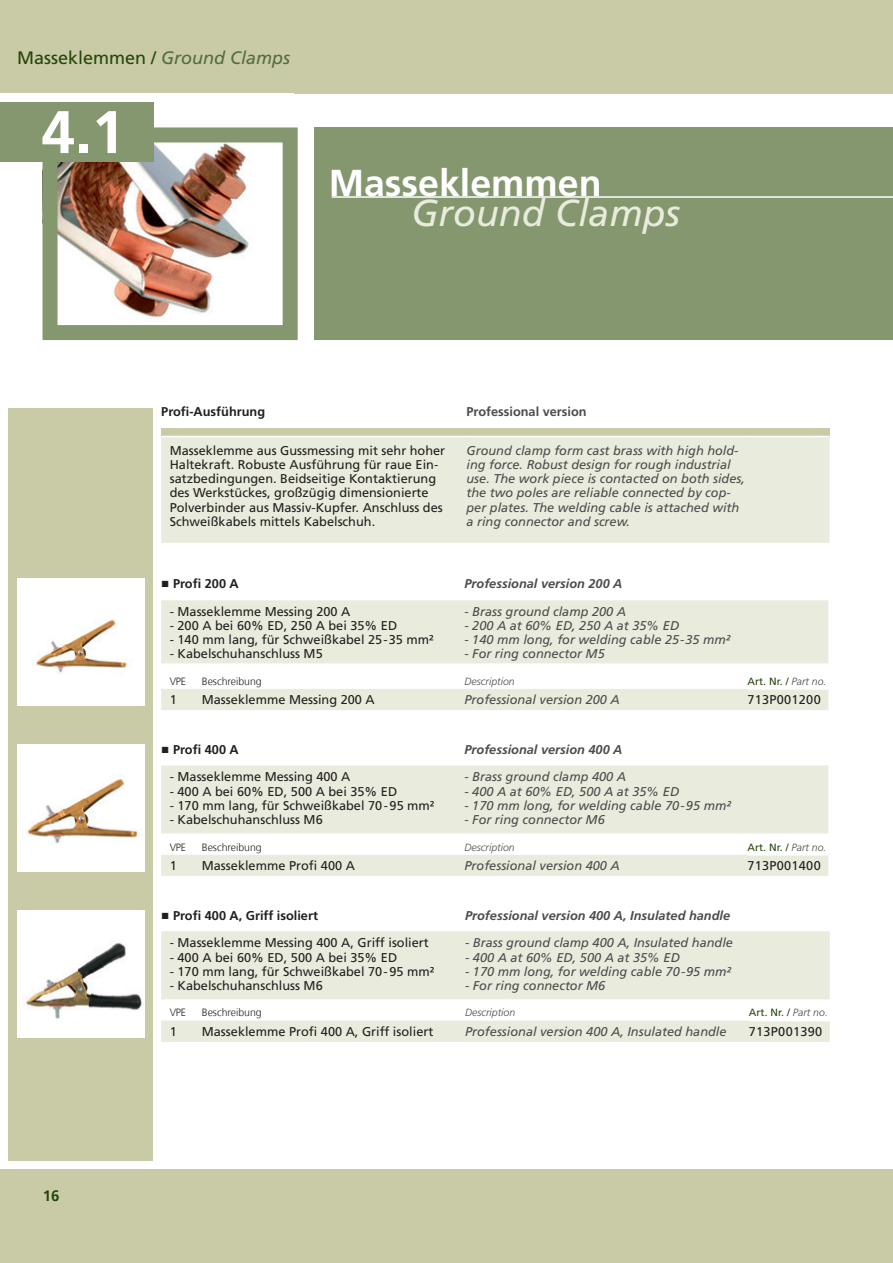
<style>
.page{position:relative;width:893px;height:1263px;background:#fff}
.page>*{position:absolute;margin:0;border:0;box-sizing:border-box;transform-origin:0 0}
.t1{font:700 60px "Frutiger LT Std";color:#fff}
.t2{font:700 37.5px "Frutiger LT Std";color:#fff}
.t3{font:italic 37.5px "Frutiger LT Std";color:#e9ebdc}
.t4{font:18px "Frutiger LT Std";color:#26460a}
.t5{font:700 15px "Frutiger";color:#26460a}
.t6{font:12.75px/14.2px "Frutiger LT Std";color:#231f20}
.t7{font:italic 12.75px/14.2px "Frutiger LT Std";color:#4b4c4d}
.t8{font:italic 700 12.75px "Frutiger LT Std";color:#4b4c4d}
.t9{font:700 12.75px "Frutiger LT Std";color:#231f20}
.t10{font:12.75px "Frutiger LT Std";letter-spacing:.02em;color:#231f20}
.t11{font:700 12.75px "Frutiger LT Std";color:#4b4c4d}
.t12{font:300 10.5px "Frutiger";color:#231f20}
.t13{font:10.5px "Frutiger LT Std";color:#26460a}
.t14{font:italic 300 10.5px "Frutiger LT Std";color:#4b4c4d}
.s1{font-style:italic;color:#556d3d}
.s2{font-family:"Times New Roman";font-weight:400;font-size:13.5px}
.s3{font-weight:300;font-style:italic;color:#4b4c4d}
</style>
<div class="page">
<div style="left:9px;top:102px;width:144px;height:1059px;background:#c9cba7"></div>
<div style="left:0;top:1169px;width:893px;height:94px;background:#c9cba7"></div>
<div style="left:0;top:0;width:893px;height:94px;background:#c9cba7"></div>
<div style="left:0;top:94px;width:293px;height:314px;background:#fff"></div>
<div style="left:315px;top:127px;width:578px;height:213px;background:#85976f"></div>
<hr style="left:332px;top:196px;width:561px;height:2px;background:#fff">
<div style="left:161px;top:428px;width:669px;height:8px;background:#c9cba7"></div>
<div style="left:161px;top:437px;width:669px;height:106px;background:#e9ebdc"></div>
<img style="left:17px;top:744px;width:128px;height:128px">
<svg style="left:161px;top:765px;width:667px;height:111px;fill:#e9ebdc"></svg>
<hr style="left:748px;top:854px;width:80px;height:1px;background:#fff">
<svg style="left:161px;top:931px;width:669px;height:111px;fill:#e9ebdc"></svg>
<hr style="left:749px;top:1020px;width:81px;height:1px;background:#fff">
<img style="left:17px;top:910px;width:128px;height:127px">
<div style="left:17px;top:578px;width:128px;height:128px;background:#fff"></div>
<img style="left:36px;top:619px;width:91px;height:54px">
<svg style="left:161px;top:600px;width:667px;height:110px;fill:#e9ebdc"></svg>
<hr style="left:748px;top:688px;width:80px;height:2px;background:#fff">
<img style="left:59px;top:143px;width:190px;height:175px">
<div style="left:43px;top:127px;width:255px;height:213px;border:15px solid #85976f"></div>
<div style="left:0;top:102px;width:153px;height:60px;background:#85976f"></div>
<h3 class="t4" style="left:17px;top:47px;width:275px">Masseklemmen / <span class="s1">Ground Clamps</span></h3>
<h1 class="t1" style="left:41px;top:97px;width:85px">4.1</h1>
<h2 class="t2" style="left:329px;top:161px;width:274px">Masseklemmen</h2>
<h2 class="t3" style="left:411px;top:191px;width:270px">Ground Clamps</h2>
<p class="t5" style="left:43px;top:1187px;width:18px">16</p>
<p class="t9" style="left:161px;top:404px;width:105px">Profi-Ausführung</p>
<p class="t11" style="left:466px;top:404px;width:122px">Professional version</p>
<p class="t6" style="left:170px;top:443px;width:277px">Masseklemme aus Gussmessing mit sehr hoher Haltekraft. Robuste Ausführung für raue Ein&shy;satzbedingungen. Beidseitige Kontaktierung des Werkstückes, großzügig dimensionierte Polverbinder aus Massiv-Kupfer. Anschluss des Schweißkabels mittels Kabelschuh.</p>
<p class="t7" style="left:466px;top:443px;width:280px">Ground clamp form cast brass with high hold&shy;ing force. Robust design for rough industrial use. The work piece is contacted on both sides, the two poles are reliable connected by cop&shy;per plates. The welding cable is attached with a ring connector and screw.</p>
<p class="t9" style="left:161px;top:576px;width:79px"><span class="s2">■</span> Profi 200 A</p>
<p class="t8" style="left:464px;top:576px;width:159px">Professional version 200 A</p>
<p class="t6" style="left:170px;top:604px;width:182px">- Masseklemme Messing 200 A</p>
<p class="t6" style="left:170px;top:618px;width:229px">- 200 A bei 60% ED, 250 A bei 35% ED</p>
<p class="t6" style="left:170px;top:632px;width:266px">- 140 mm lang, für Schweißkabel 25 - 35 mm²</p>
<p class="t6" style="left:170px;top:647px;width:155px">- Kabelschuhanschluss M5</p>
<p class="t7" style="left:464px;top:604px;width:163px">- Brass ground clamp 200 A</p>
<p class="t7" style="left:464px;top:618px;width:216px">- 200 A at 60% ED, 250 A at 35% ED</p>
<p class="t7" style="left:464px;top:633px;width:267px">- 140 mm long, for welding cable 25 - 35 mm²</p>
<p class="t7" style="left:464px;top:647px;width:142px">- For ring connector M5</p>
<p class="t12" style="left:170px;top:675px;width:18px">VPE</p>
<p class="t12" style="left:202px;top:675px;width:61px">Beschreibung</p>
<p class="t14" style="left:464px;top:675px;width:52px">Description</p>
<p class="t13" style="left:748px;top:675px;width:80px">Art. Nr. / <span class="s3">Part no.</span></p>
<p class="t6" style="left:170px;top:693px;width:9px">1</p>
<p class="t6" style="left:202px;top:693px;width:174px">Masseklemme Messing 200 A</p>
<p class="t7" style="left:464px;top:693px;width:157px">Professional version 200 A</p>
<p class="t10" style="left:747px;top:692px;width:75px">713P001200</p>
<p class="t9" style="left:161px;top:742px;width:79px"><span class="s2">■</span> Profi 400 A</p>
<p class="t8" style="left:464px;top:742px;width:159px">Professional version 400 A</p>
<p class="t6" style="left:170px;top:770px;width:182px">- Masseklemme Messing 400 A</p>
<p class="t6" style="left:170px;top:784px;width:229px">- 400 A bei 60% ED, 500 A bei 35% ED</p>
<p class="t6" style="left:170px;top:798px;width:266px">- 170 mm lang, für Schweißkabel 70 - 95 mm²</p>
<p class="t6" style="left:170px;top:813px;width:155px">- Kabelschuhanschluss M6</p>
<p class="t7" style="left:464px;top:770px;width:163px">- Brass ground clamp 400 A</p>
<p class="t7" style="left:464px;top:784px;width:216px">- 400 A at 60% ED, 500 A at 35% ED</p>
<p class="t7" style="left:464px;top:798px;width:268px">- 170 mm long, for welding cable 70 - 95 mm²</p>
<p class="t7" style="left:464px;top:813px;width:142px">- For ring connector M6</p>
<p class="t12" style="left:170px;top:841px;width:18px">VPE</p>
<p class="t12" style="left:202px;top:841px;width:61px">Beschreibung</p>
<p class="t14" style="left:464px;top:841px;width:52px">Description</p>
<p class="t13" style="left:748px;top:841px;width:80px">Art. Nr. / <span class="s3">Part no.</span></p>
<p class="t6" style="left:170px;top:859px;width:9px">1</p>
<p class="t6" style="left:202px;top:859px;width:155px">Masseklemme Profi 400 A</p>
<p class="t7" style="left:464px;top:859px;width:157px">Professional version 400 A</p>
<p class="t10" style="left:747px;top:858px;width:75px">713P001400</p>
<p class="t9" style="left:161px;top:908px;width:158px"><span class="s2">■</span> Profi 400 A, Griff isoliert</p>
<p class="t8" style="left:465px;top:908px;width:266px">Professional version 400 A, Insulated handle</p>
<p class="t6" style="left:170px;top:936px;width:261px">- Masseklemme Messing 400 A, Griff isoliert</p>
<p class="t6" style="left:170px;top:950px;width:229px">- 400 A bei 60% ED, 500 A bei 35% ED</p>
<p class="t6" style="left:170px;top:964px;width:266px">- 170 mm lang, für Schweißkabel 70 - 95 mm²</p>
<p class="t6" style="left:170px;top:978px;width:155px">- Kabelschuhanschluss M6</p>
<p class="t7" style="left:465px;top:936px;width:269px">- Brass ground clamp 400 A, Insulated handle</p>
<p class="t7" style="left:465px;top:950px;width:216px">- 400 A at 60% ED, 500 A at 35% ED</p>
<p class="t7" style="left:465px;top:964px;width:267px">- 170 mm long, for welding cable 70 - 95 mm²</p>
<p class="t7" style="left:465px;top:978px;width:142px">- For ring connector M6</p>
<p class="t12" style="left:170px;top:1007px;width:18px">VPE</p>
<p class="t12" style="left:202px;top:1007px;width:61px">Beschreibung</p>
<p class="t14" style="left:465px;top:1007px;width:52px">Description</p>
<p class="t13" style="left:749px;top:1006px;width:80px">Art. Nr. / <span class="s3">Part no.</span></p>
<p class="t6" style="left:170px;top:1024px;width:9px">1</p>
<p class="t6" style="left:202px;top:1024px;width:233px">Masseklemme Profi 400 A, Griff isoliert</p>
<p class="t7" style="left:465px;top:1024px;width:263px">Professional version 400 A, Insulated handle</p>
<p class="t10" style="left:749px;top:1024px;width:75px">713P001390</p>
</div>
